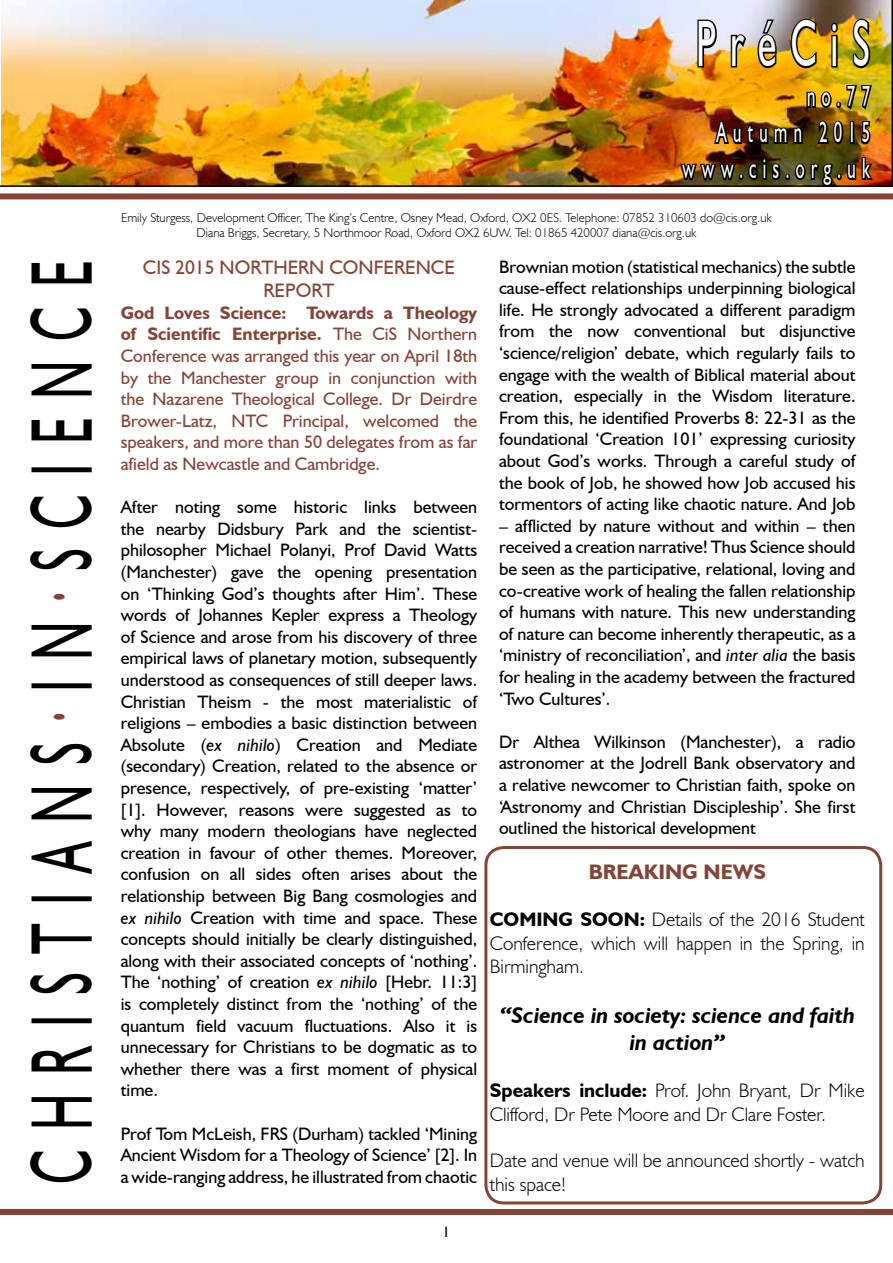
<style>
.page{position:relative;width:893px;height:1263px;background:#fff}
.page>*{position:absolute;margin:0;border:0;box-sizing:border-box;transform-origin:0 0}
.t1{font:87.45px "Humanist 521 BT";letter-spacing:.385em;color:#000;scale:.57 1}
.t2{font:65.55px "Humanist 521 BT";color:#fff;scale:.57 1}
.t3{font:29.1px/36px "Humanist 521 BT";letter-spacing:.39em;color:#fff;text-align:right;scale:.57 1}
.t4{font:italic 700 22.5px/27px "Humanist 521 BT";color:#000;text-align:center}
.t5{font:700 21px "Humanist 521 BT";color:#864437}
.t6{font:300 19.5px/23.4px "Humanist 521 BT";color:#000}
.t7{font:19.5px/23.4px "Humanist 521 BT";color:#864437;text-align:center}
.t8{font:18px/21.6px "Humanist 521 BT";color:#000;text-align:justify}
.t9{font:18px/21.6px "Humanist 521 BT";color:#864437;text-align:justify}
.t10{font:15px "Humanist 521 BT";color:#000}
.t11{font:300 12.75px/15.3px "Humanist 521 BT";color:#000;text-align:center}
.s1{font-weight:700}
.s2{font-style:italic}
</style>
<div class="page">
<div style="left:0;top:1209px;width:893px;height:6px;background:#864437"></div>
<div style="left:0;top:193px;width:893px;height:6px;background:#864437"></div>
<img style="left:0;top:0;width:893px;height:187px">
<svg style="left:696px;top:18px;width:23px;height:51px"></svg>
<svg style="left:729px;top:32px;width:19px;height:37px"></svg>
<svg style="left:756px;top:18px;width:23px;height:52px"></svg>
<svg style="left:789px;top:17px;width:29px;height:53px;background:#967214"></svg>
<svg style="left:829px;top:21px;width:11px;height:48px"></svg>
<svg style="left:851px;top:17px;width:21px;height:53px"></svg>
<svg style="left:805px;top:84px;width:69px;height:27px;background:#94750a"></svg>
<svg style="left:712px;top:120px;width:92px;height:26px;background:#482807"></svg>
<svg style="left:815px;top:119px;width:30px;height:27px"></svg>
<div style="left:850px;top:121px;width:4px;height:23px;border:3px solid #000"></div>
<svg style="left:859px;top:120px;width:14px;height:27px"></svg>
<img style="left:678px;top:156px;width:197px;height:31px">
<div style="left:484px;top:846px;width:398px;height:358px;border:3px solid #864437;border-radius:18px"></div>
<h1 class="t1" style="left:8px;top:1184px;width:1622px;rotate:-90deg">Christians<sup>.</sup>in<sup>.</sup>Science</h1>
<h2 class="t2" style="left:696px;top:3px;width:307px">préc is</h2>
<h3 class="t3" style="left:682px;top:78px;width:331px">no.77<br>Autumn 2015 www.cis.org.uk</h3>
<p class="t11" style="left:121px;top:209px;width:652px">Emily Sturgess, Development Officer, The King’s Centre, Osney Mead, Oxford, OX2 0ES. Telephone: 07852 310603 do@cis.org.uk<br>Diana Briggs, Secretary, 5 Northmoor Road, Oxford OX2 6UW. Tel: 01865 420007 diana@cis.org.uk</p>
<p class="t7" style="left:143px;top:255px;width:314px">CiS 2015 Northern Conference<br>Report</p>
<p class="t9" style="left:121px;top:301px;width:358px"><span class="s1">God Loves Science: Towards a Theology of Scientific Enterprise.</span> The CiS Northern Conference was arranged this year on April 18th by the Manchester group in conjunction with the Nazarene Theological College. Dr Deirdre Brower-Latz, NTC Principal, welcomed the speakers, and more than 50 delegates from as far afield as Newcastle and Cambridge.</p>
<p class="t8" style="left:121px;top:496px;width:359px">After noting some historic links between the nearby Didsbury Park and the scientist&shy;philosopher Michael Polanyi, Prof David Watts (Manchester) gave the opening presentation on ‘Thinking God’s thoughts after Him’. These words of Johannes Kepler express a Theology of Science and arose from his discovery of three empirical laws of planetary motion, subsequently understood as consequences of still deeper laws.<br>Christian Theism - the most materialistic of religions – embodies a basic distinction between Absolute (<span class="s2">ex nihilo</span>) Creation and Mediate (secondary) Creation, related to the absence or presence, respectively, of pre-existing ‘matter’ [1]. However, reasons were suggested as to why many modern theologians have neglected creation in favour of other themes. Moreover, confusion on all sides often arises about the relationship between Big Bang cosmologies and <span class="s2">ex nihilo</span> Creation with time and space. These concepts should initially be clearly distinguished, along with their associated concepts of ‘nothing’.<br>The ‘nothing’ of creation <span class="s2">ex nihilo</span> [Hebr. 11:3] is completely distinct from the ‘nothing’ of the quantum field vacuum fluctuations. Also it is unnecessary for Christians to be dogmatic as to whether there was a first moment of physical time.</p>
<p class="t8" style="left:121px;top:1122px;width:150px">Prof Tom McLeish, FRS</p>
<p class="t8" style="left:121px;top:1122px;width:358px;text-indent:172px">(Durham) tackled ‘Mining Ancient Wisdom for a Theology of Science’ [2]. In a wide-ranging address, he illustrated from chaotic</p>
<p class="t8" style="left:499px;top:255px;width:359px">Brownian motion (statistical mechanics) the subtle cause-effect relationships underpinning biological life. He strongly advocated a different paradigm from the now conventional but disjunctive ‘science/religion’ debate, which regularly fails to engage with the wealth of Biblical material about creation, especially in the Wisdom literature.<br>From this, he identified Proverbs 8: 22-31 as the foundational ‘Creation 101’ expressing curiosity about God’s works. Through a careful study of the book of Job, he showed how Job accused his tormentors of acting like chaotic nature. And Job</p>
<p class="t8" style="left:499px;top:514px;width:358px">– afflicted by nature without and within – then received a creation narrative! Thus Science should be seen as the participative, relational, loving and co-creative work of healing the fallen relationship of humans with nature. This new understanding of nature can become inherently therapeutic, as a ‘ministry of reconciliation’, and <span class="s2">inter alia</span> the basis for healing in the academy between the fractured ‘Two Cultures’.</p>
<p class="t8" style="left:499px;top:730px;width:358px">Dr Althea Wilkinson (Manchester), a radio astronomer at the Jodrell Bank observatory and a relative newcomer to Christian faith, spoke on ‘Astronomy and Christian Discipleship’. She first outlined the historical development</p>
<p class="t5" style="left:589px;top:859px;width:175px">breaking news</p>
<p class="t6" style="left:490px;top:907px;width:376px;text-align:justify"><span class="s1">COMING SOON:</span> Details of the 2016 Student Conference, which will happen in the Spring, in Birmingham.</p>
<p class="t4" style="left:500px;top:1002px;width:357px">“Science in society: science and faith in action”</p>
<p class="t6" style="left:490px;top:1078px;width:376px"><span class="s1">Speakers include:</span> Prof. John Bryant, Dr Mike<br>Clifford, Dr Pete Moore and Dr Clare Foster.</p>
<p class="t6" style="left:490px;top:1149px;width:376px">Date and venue will be announced shortly - watch this space!</p>
<p class="t10" style="left:442px;top:1222px;width:9px">1</p>
</div>
